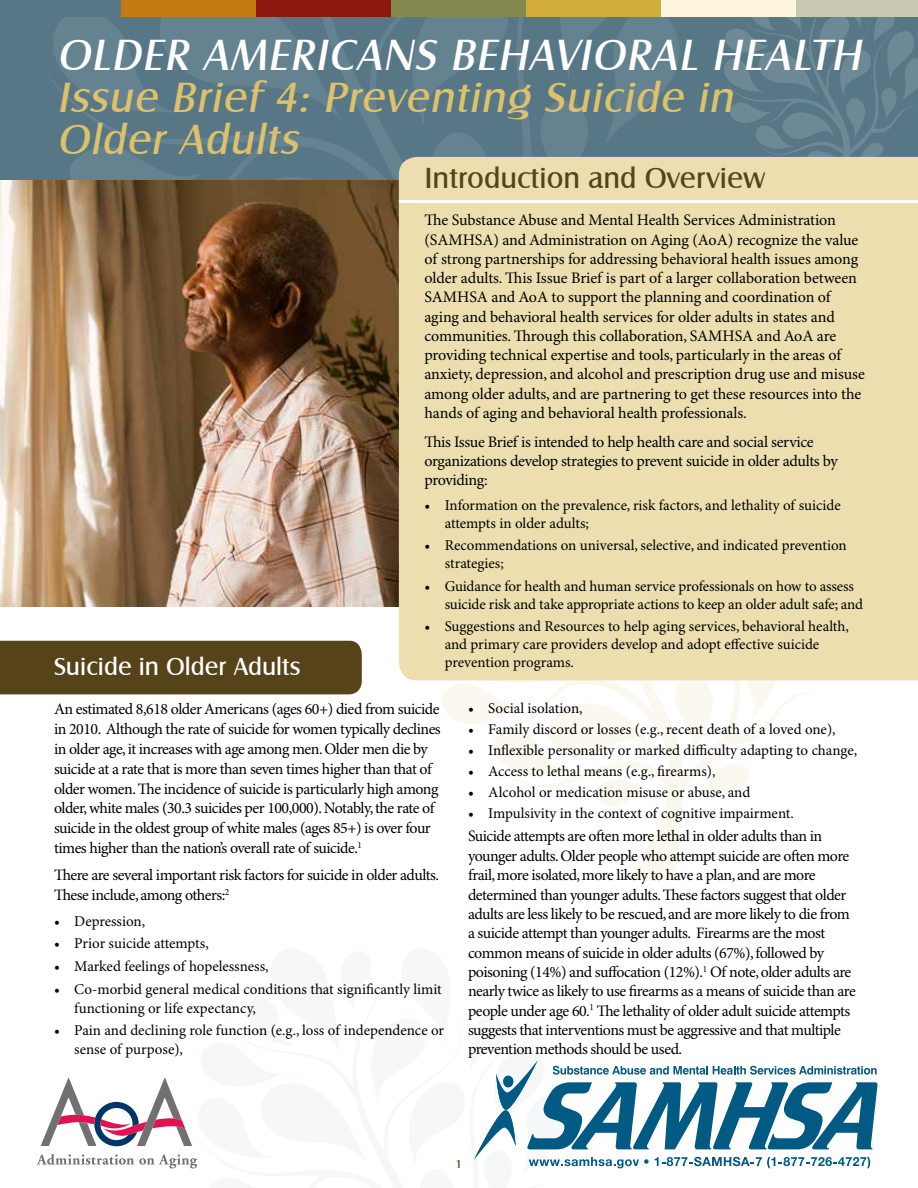
<style>
.page{position:relative;width:918px;height:1188px;background:#fff}
.page>*{position:absolute;margin:0;border:0;box-sizing:border-box;transform-origin:0 0}
.OLDER_AMER__BEH__HEA{font:italic 45px "Castle T";color:#fff}
.t1{font:italic 43.5px/42px "Castle T";color:#ddc16b}
.t2{font:30px "Castle T";color:#574319}
.t3{font:25.5px "Castle T";color:#fff}
.Text_1_-_10_12__no_i{font:16.05px/19.2px "Minion Pro";letter-spacing:-.01em;color:#000}
.t4{font:15.9px/19.4px "Minion Pro";letter-spacing:-.03em;color:#000}
.t5{font:15px/18px "Minion Pro";letter-spacing:-.005em;color:#000}
.t6{font:12px "Castle T";color:#574319}
</style>
<div class="page">
<div style="left:0;top:0;width:918px;height:185px;background:#577786"></div>
<svg style="left:717px;top:16px;width:201px;height:141px"></svg>
<svg style="left:51px;top:16px;width:632px;height:164px"></svg>
<div style="left:392px;top:0;width:134px;height:16px;background:#85884f"></div>
<div style="left:122px;top:0;width:134px;height:16px;background:#c47b12"></div>
<div style="left:526px;top:0;width:136px;height:16px;background:#d1ac3a"></div>
<div style="left:256px;top:0;width:136px;height:16px;background:#8a180e"></div>
<div style="left:662px;top:0;width:134px;height:16px;background:#fcf4dc"></div>
<div style="left:796px;top:0;width:122px;height:16px;background:#c8c9b0"></div>
<svg style="left:417px;top:680px;width:421px;height:200px"></svg>
<svg style="left:37px;top:1060px;width:841px;height:109px"></svg>
<img style="left:0;top:180px;width:399px;height:426px">
<div style="left:0;top:641px;width:362px;height:53px;background:#574319"></div>
<div style="left:399px;top:157px;width:519px;height:523px;background:#eddeb0"></div>
<hr style="left:399px;top:200px;width:519px;height:3px;background:#fff">
<p class="OLDER_AMER__BEH__HEA" style="left:57px;top:30px;width:814px">OLDER AMERICANS BEHAVIORAL HEALTH</p>
<p class="t1" style="left:57px;top:77px;width:686px">Issue Brief 4: Preventing Suicide in<br>Older Adults</p>
<h1 class="t2" style="left:424px;top:162px;width:342px">Introduction and Overview</h1>
<p class="Text_1_-_10_12__no_i" style="left:424px;top:211px;width:442px">The Substance Abuse and Mental Health Services Administration (SAMHSA) and Administration on Aging (AoA) recognize the value of strong partnerships for addressing behavioral health issues among older adults. This Issue Brief is part of a larger collaboration between SAMHSA and AoA to support the planning and coordination of aging and behavioral health services for older adults in states and communities. Through this collaboration, SAMHSA and AoA are providing technical expertise and tools, particularly in the areas of anxiety, depression, and alcohol and prescription drug use and misuse among older adults, and are partnering to get these resources into the hands of aging and behavioral health professionals.</p>
<p class="Text_1_-_10_12__no_i" style="left:424px;top:433px;width:415px">This Issue Brief is intended to help health care and social service organizations develop strategies to prevent suicide in older adults by providing:</p>
<p class="t5" style="left:445px;top:497px;width:398px;text-indent:-20px">• Information on the prevalence, risk factors, and lethality of suicide attempts in older adults;</p>
<p class="t5" style="left:445px;top:537px;width:404px;text-indent:-20px">• Recommendations on universal, selective, and indicated prevention strategies;</p>
<p class="t5" style="left:445px;top:577px;width:420px;text-indent:-20px">• Guidance for health and human service professionals on how to assess suicide risk and take appropriate actions to keep an older adult safe; and</p>
<p class="t5" style="left:445px;top:618px;width:406px;text-indent:-20px">• Suggestions and Resources to help aging services, behavioral health, and primary care providers develop and adopt effective suicide prevention programs.</p>
<h1 class="t3" style="left:54px;top:652px;width:248px">Suicide in Older Adults</h1>
<p class="t4" style="left:54px;top:699px;width:388px;line-height:20px">An estimated 8,618 older Americans (ages 60+) died from suicide in 2010. Although the rate of suicide for women typically declines in older age, it increases with age among men. Older men die by suicide at a rate that is more than seven times higher than that of older women. The incidence of suicide is particularly high among older, white males (30.3 suicides per 100,000). Notably, the rate of suicide in the oldest group of white males (ages 85+) is over four times higher than the nation’s overall rate of suicide.<sup>1</sup></p>
<p class="t4" style="left:54px;top:866px;width:387px;line-height:20px">There are several important risk factors for suicide in older adults.<br>These include, among others:<sup>2</sup></p>
<p class="t5" style="left:54px;top:913px;width:93px">• Depression,</p>
<p class="t5" style="left:54px;top:935px;width:156px">• Prior suicide attempts,</p>
<p class="t5" style="left:54px;top:958px;width:216px">• Marked feelings of hopelessness,</p>
<p class="t5" style="left:74px;top:980px;width:369px;line-height:18.9px;text-indent:-20px">• Co-morbid general medical conditions that significantly limit functioning or life expectancy,</p>
<p class="t5" style="left:74px;top:1022px;width:371px;line-height:18.9px;text-indent:-20px">• Pain and declining role function (e.g., loss of independence or sense of purpose),</p>
<p class="t5" style="left:468px;top:700px;width:116px">• Social isolation,</p>
<p class="t5" style="left:468px;top:721px;width:369px">• Family discord or losses (e.g., recent death of a loved one),</p>
<p class="t5" style="left:468px;top:742px;width:391px">• Inflexible personality or marked difficulty adapting to change,</p>
<p class="t5" style="left:468px;top:763px;width:249px">• Access to lethal means (e.g., firearms),</p>
<p class="t5" style="left:468px;top:784px;width:284px">• Alcohol or medication misuse or abuse, and</p>
<p class="t5" style="left:468px;top:805px;width:327px">• Impulsivity in the context of cognitive impairment.</p>
<p class="t4" style="left:468px;top:827px;width:389px">Suicide attempts are often more lethal in older adults than in younger adults. Older people who attempt suicide are often more frail, more isolated, more likely to have a plan, and are more determined than younger adults. These factors suggest that older adults are less likely to be rescued, and are more likely to die from a suicide attempt than younger adults. Firearms are the most common means of suicide in older adults (67%), followed by poisoning (14%) and suffocation (12%).<sup>1</sup> Of note, older adults are nearly twice as likely to use firearms as a means of suicide than are people under age 60.<sup>1</sup> The lethality of older adult suicide attempts suggests that interventions must be aggressive and that multiple prevention methods should be used.</p>
<p class="t6" style="left:456px;top:1157px;width:8px">1</p>
</div>
